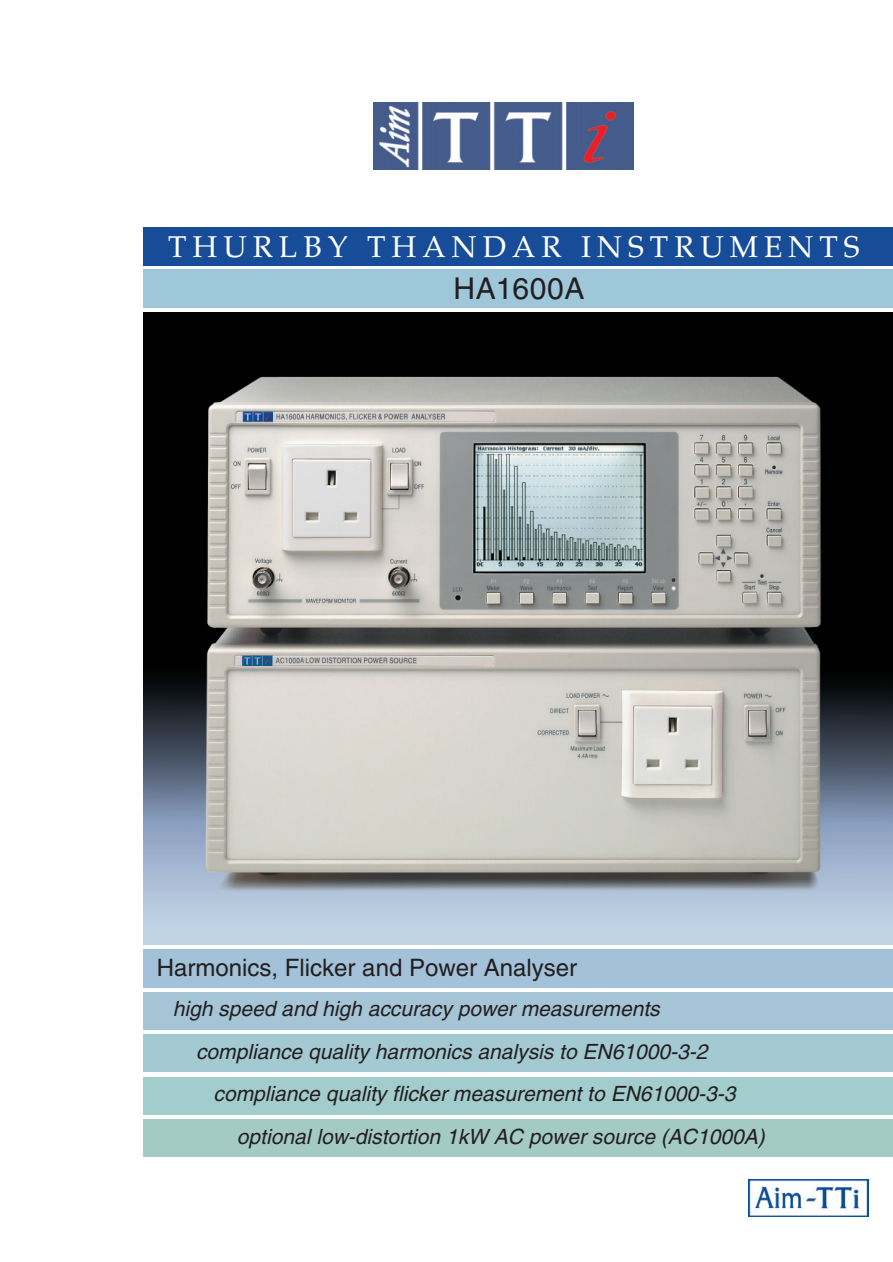
<style>
.page{position:relative;width:893px;height:1262px;background:#fff}
.page>*{position:absolute;margin:0;border:0;box-sizing:border-box;transform-origin:0 0}
.t1{font:30px "Palatino";letter-spacing:.2em;color:#fff}
.t2{font:30px "Helvetica";letter-spacing:.02em;color:#231f20}
.t3{font:24px "Helvetica";color:#231f20}
.t4{font:italic 21px/42.5px "Helvetica";color:#231f20}
</style>
<div class="page">
<div style="left:143px;top:227px;width:749px;height:38px;background:#164c98"></div>
<div style="left:143px;top:269px;width:749px;height:39px;background:#9ec7da"></div>
<img style="left:144px;top:312px;width:748px;height:632px">
<div style="left:143px;top:949px;width:749px;height:39px;background:#a3c1d8"></div>
<div style="left:143px;top:992px;width:749px;height:37px;background:#a5c5d6"></div>
<div style="left:143px;top:1119px;width:749px;height:38px;background:#a3cbc4"></div>
<div style="left:143px;top:1034px;width:749px;height:38px;background:#a3c9d3"></div>
<div style="left:143px;top:1077px;width:749px;height:38px;background:#a3cccc"></div>
<img style="left:373px;top:102px;width:260px;height:67px">
<img style="left:748px;top:1180px;width:120px;height:36px">
<h1 class="t1" style="left:168px;top:235px;width:692px">THURLBY THANDAR INSTRUMENTS</h1>
<h1 class="t2" style="left:453px;top:278px;width:132px">HA1600A</h1>
<p class="t3" style="left:157px;top:959px;width:422px">Harmonics, Flicker and Power Analyser</p>
<p class="t4" style="left:173px;top:989px;width:492px">high speed and high accuracy power measurements</p>
<p class="t4" style="left:213px;top:1032px;width:527px;text-indent:-18px">compliance quality harmonics analysis to EN61000-3-2 compliance quality flicker measurement to EN61000-3-3</p>
<p class="t4" style="left:237px;top:1117px;width:533px">optional low-distortion 1kW AC power source (AC1000A)</p>
</div>
